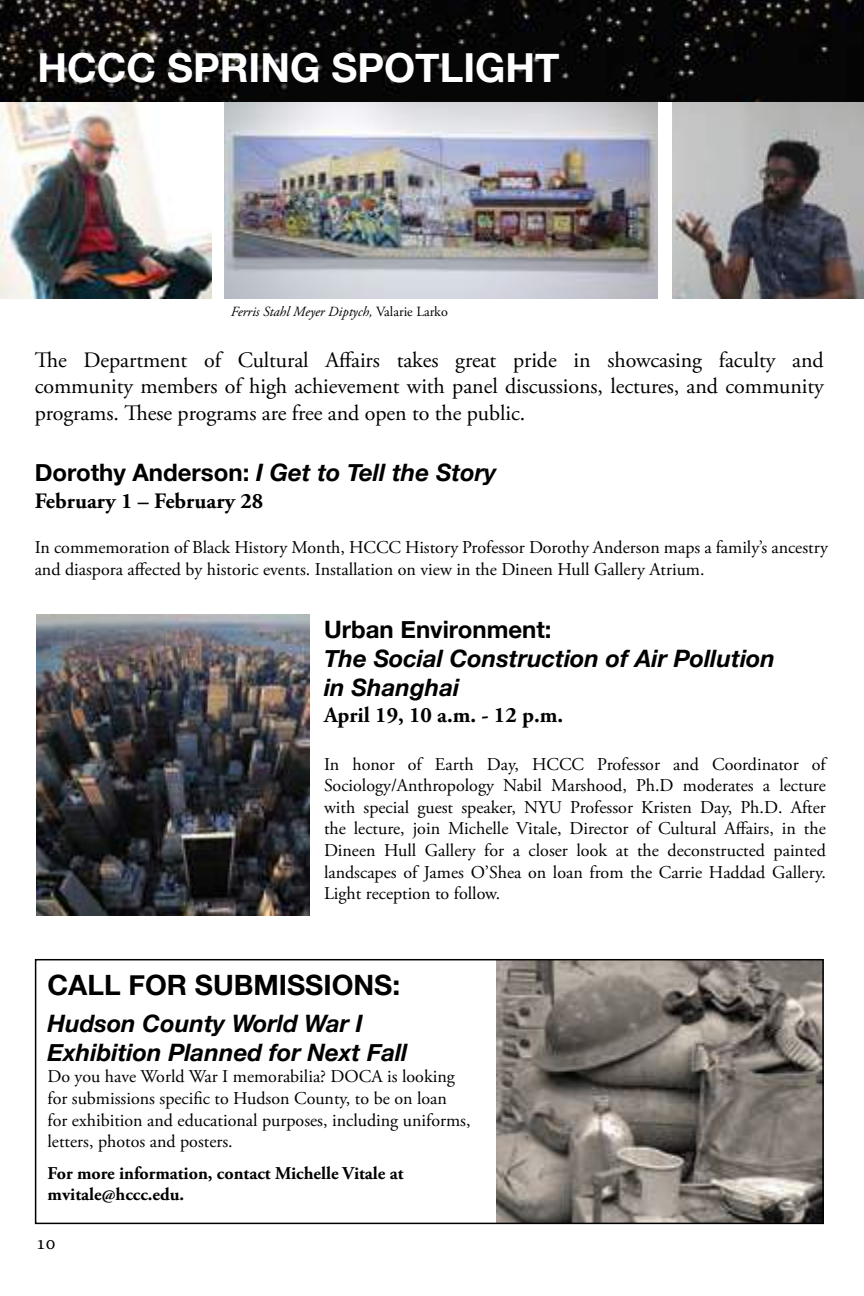
<style>
.page{position:relative;width:864px;height:1296px;background:#fff}
.page>*{position:absolute;margin:0;border:0;box-sizing:border-box;transform-origin:0 0}
.t1{font:700 40px "Helvetica Neue";color:#fff}
.t2{font:700 28px "Helvetica Neue";color:#000}
.t3{font:italic 700 24px/28.8px "Helvetica Neue";color:#000}
.t4{font:700 24px "Helvetica Neue";color:#000}
.t5{font:22px/26.4px "Adobe Garamond Pro";letter-spacing:-.005em;color:#000;text-align:justify}
.t6{font:700 22px "Adobe Garamond Pro";color:#000}
.t7{font:20px "Minion Pro";color:#000}
.t8{font:18px/21.6px "Adobe Garamond Pro";color:#000}
.t9{font:700 18px/21.6px "Adobe Garamond Pro";color:#000}
.t10{font:italic 14px "Adobe Garamond Pro";color:#000}
.s1{font-style:normal}
</style>
<div class="page">
<img style="left:225px;top:101px;width:432px;height:197px">
<img style="left:497px;top:962px;width:324px;height:259px">
<div style="left:35px;top:959px;width:789px;height:265px;border:2px solid #000"></div>
<img style="left:0;top:101px;width:212px;height:197px">
<img style="left:672px;top:101px;width:192px;height:197px">
<img style="left:36px;top:615px;width:274px;height:301px">
<img style="left:0;top:0;width:864px;height:101px">
<h1 class="t1" style="left:37px;top:36px;width:524px">HCCC SPRING SPOTLIGHT</h1>
<p class="t10" style="left:231px;top:303px;width:219px">Ferris Stahl Meyer Diptych, <span class="s1">Valarie Larko</span></p>
<p class="t5" style="left:35px;top:347px;width:791px">The Department of Cultural Affairs takes great pride in showcasing faculty and community members of high achievement with panel discussions, lectures, and community programs. These programs are free and open to the public.</p>
<h3 class="t3" style="left:35px;top:459px;width:463px"><span class="s1">Dorothy Anderson:</span> I Get to Tell the Story</h3>
<p class="t6" style="left:35px;top:488px;width:230px">February 1 – February 28</p>
<p class="t8" style="left:35px;top:537px;width:795px">In commemoration of Black History Month, HCCC History Professor Dorothy Anderson maps a family’s ancestry and diaspora affected by historic events. Installation on view in the Dineen Hull Gallery Atrium.</p>
<h3 class="t4" style="left:324px;top:611px;width:229px">Urban Environment:</h3>
<h3 class="t3" style="left:324px;top:645px;width:453px">The Social Construction of Air Pollution in Shanghai</h3>
<p class="t6" style="left:324px;top:702px;width:241px">April 19, 10 a.m. - 12 p.m.</p>
<p class="t8" style="left:324px;top:754px;width:503px;text-align:justify">In honor of Earth Day, HCCC Professor and Coordinator of Sociology/Anthropology Nabil Marshood, Ph.D moderates a lecture with special guest speaker, NYU Professor Kristen Day, Ph.D. After the lecture, join Michelle Vitale, Director of Cultural Affairs, in the Dineen Hull Gallery for a closer look at the deconstructed painted landscapes of James O’Shea on loan from the Carrie Haddad Gallery.<br>Light reception to follow.</p>
<h2 class="t2" style="left:48px;top:963px;width:354px">CALL FOR SUBMISSIONS:</h2>
<h3 class="t3" style="left:48px;top:1010px;width:362px">Hudson County World War I<br>Exhibition Planned for Next Fall</h3>
<p class="t8" style="left:48px;top:1067px;width:425px">Do you have World War I memorabilia? DOCA is looking for submissions specific to Hudson County, to be on loan for exhibition and educational purposes, including uniforms, letters, photos and posters.</p>
<p class="t9" style="left:48px;top:1163px;width:358px">For more information, contact Michelle Vitale at mvitale@hccc.edu.</p>
<p class="t7" style="left:36px;top:1229px;width:21px">10</p>
</div>
